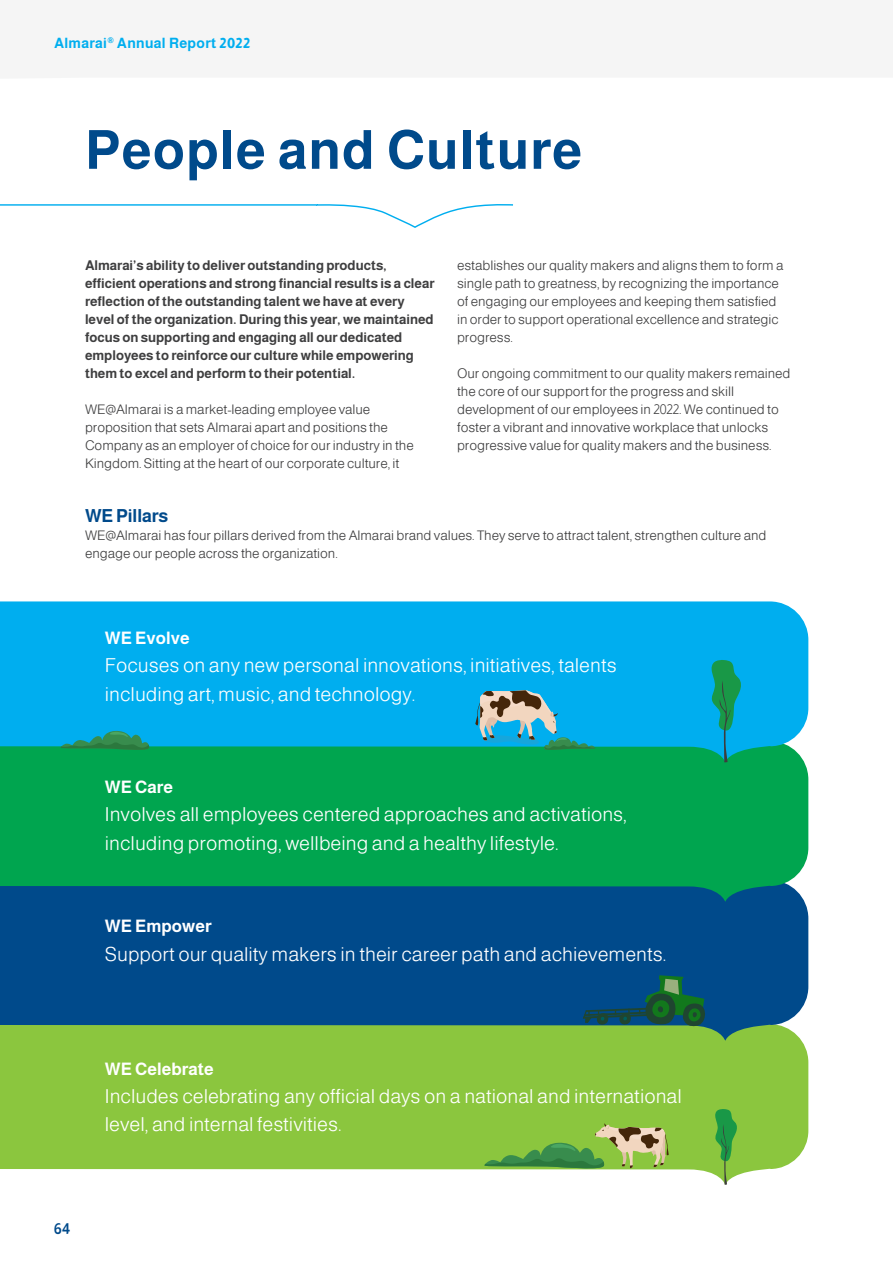
<style>
.page{position:relative;width:893px;height:1263px;background:#fff}
.page>*{position:absolute;margin:0;border:0;box-sizing:border-box;transform-origin:0 0}
.t1{font:700 54px "Almarai";letter-spacing:.02em;color:#004a8b}
.t2{font:300 19.65px/28.2px "Almarai";color:#fff}
.Heading_Governance{font:700 18px "Almarai";letter-spacing:-.01em;color:#004a8b}
.t3{font:700 17.25px "Almarai";color:#fff}
.t4{font:700 15px "Almarai";color:#004a8b}
.t5{font:700 14.25px "Almarai";letter-spacing:.02em;color:#00aeef}
.Body_Governance{font:300 13.5px/18px "Almarai";letter-spacing:-.005em;color:#3e3e3f}
.Body_Governance-2{font:700 13.5px/18px "Almarai";letter-spacing:-.005em;color:#3e3e3f}
.s1{font-weight:800}
</style>
<div class="page">
<div style="left:0;top:1041px;width:808px;height:134px;background:#8bc63e"></div>
<svg style="left:0;top:902px;width:808px;height:139px;background:#115882"></svg>
<svg style="left:0;top:762px;width:808px;height:140px;background:#009b56"></svg>
<svg style="left:0;top:601px;width:808px;height:161px;background:#02ade0"></svg>
<svg style="left:0;top:204px;width:513px;height:24px"></svg>
<svg style="left:710px;top:660px;width:32px;height:102px;background:#0c9f98"></svg>
<svg style="left:714px;top:1109px;width:23px;height:76px;background:#62b251"></svg>
<svg style="left:483px;top:1123px;width:186px;height:46px;background:#83b24e"></svg>
<svg style="left:59px;top:730px;width:91px;height:20px;background:#1b988e"></svg>
<svg style="left:475px;top:690px;width:121px;height:60px;background:#44a7bd"></svg>
<svg style="left:583px;top:975px;width:123px;height:52px;background:#115664"></svg>
<p class="t5" style="left:54px;top:32px;width:198px">Almarai<sup>®</sup> Annual Report <span class="s1">2022</span></p>
<p class="t1" style="left:85px;top:109px;width:499px">People and Culture</p>
<p class="Body_Governance-2" style="left:85px;top:256px;width:351px">Almarai’s ability to deliver outstanding products, efficient operations and strong financial results is a clear reflection of the outstanding talent we have at every level of the organization. During this year, we maintained focus on supporting and engaging all our dedicated employees to reinforce our culture while empowering them to excel and perform to their potential.</p>
<p class="Body_Governance" style="left:85px;top:400px;width:330px">WE@Almarai is a market-leading employee value proposition that sets Almarai apart and positions the Company as an employer of choice for our industry in the Kingdom. Sitting at the heart of our corporate culture, it</p>
<p class="Body_Governance" style="left:457px;top:256px;width:328px">establishes our quality makers and aligns them to form a single path to greatness, by recognizing the importance of engaging our employees and keeping them satisfied in order to support operational excellence and strategic progress.</p>
<p class="Body_Governance" style="left:457px;top:364px;width:335px">Our ongoing commitment to our quality makers remained the core of our support for the progress and skill development of our employees in 2022. We continued to foster a vibrant and innovative workplace that unlocks progressive value for quality makers and the business.</p>
<p class="Heading_Governance" style="left:85px;top:502px;width:85px">WE Pillars</p>
<p class="Body_Governance" style="left:85px;top:526px;width:683px">WE@Almarai has four pillars derived from the Almarai brand values. They serve to attract talent, strengthen culture and engage our people across the organization.</p>
<p class="t3" style="left:105px;top:625px;width:86px">WE Evolve</p>
<p class="t2" style="left:105px;top:651px;width:513px">Focuses on any new personal innovations, initiatives, talents including art, music, and technology.</p>
<p class="t3" style="left:105px;top:774px;width:70px">WE Care</p>
<p class="t2" style="left:105px;top:800px;width:523px">Involves all employees centered approaches and activations, including promoting, wellbeing and a healthy lifestyle.</p>
<p class="t3" style="left:105px;top:913px;width:108px">WE Empower</p>
<p class="t2" style="left:105px;top:939px;width:563px">Support our quality makers in their career path and achievements.</p>
<p class="t3" style="left:105px;top:1056px;width:110px">WE Celebrate</p>
<p class="t2" style="left:105px;top:1082px;width:578px">Includes celebrating any official days on a national and international level, and internal festivities.</p>
<p class="t4" style="left:54px;top:1218px;width:18px">64</p>
</div>
